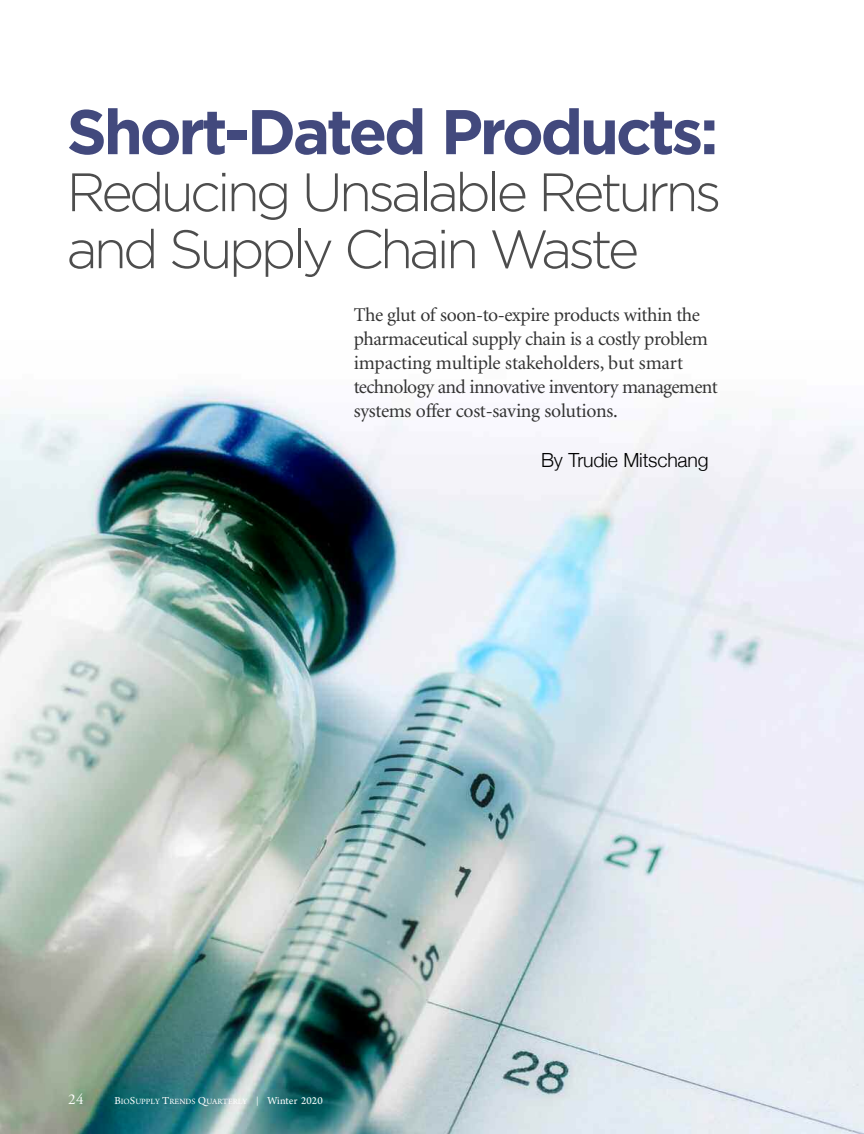
<style>
.page{position:relative;width:864px;height:1134px;background:#fff}
.page>*{position:absolute;margin:0;border:0;box-sizing:border-box;transform-origin:0 0}
.t1{font:700 63px "Gotham";letter-spacing:-.05em;color:#42497d}
.t2{font:300 54px/57px "Gotham";letter-spacing:-.07em;color:#4d4d4d}
.t3{font:19.5px/24px "Minion";letter-spacing:-.025em;color:#333}
.t4{font:300 19.5px "Helvetica Neue";letter-spacing:-.01em;color:#000}
.t5{font:15px "Adobe Garamond Pro";color:#fff}
.t6{font:8.4px "Arno Pro";color:#fff}
.s1{font-size:11.25px}
.s2{font-size:9px}
</style>
<div class="page">
<img style="left:0;top:386px;width:864px;height:748px">
<h1 class="t1" style="left:67px;top:110px;width:654px">Short-Dated Products:</h1>
<h2 class="t2" style="left:67px;top:168px;width:656px">Reducing Unsalable Returns and Supply Chain Waste</h2>
<p class="t3" style="left:354px;top:305px;width:366px">The glut of soon-to-expire products within the pharmaceutical supply chain is a costly problem impacting multiple stakeholders, but smart technology and innovative inventory management systems offer cost-saving solutions.</p>
<p class="t4" style="left:541px;top:448px;width:169px">By Trudie Mitschang</p>
<p class="t5" style="left:68px;top:1093px;width:17px">24</p>
<p class="t6" style="left:114px;top:1098px;width:210px"><span class="s1">B</span>IO<span class="s1">S</span>UPPLY <span class="s1">T</span>RENDS <span class="s1">Q</span>UARTERLY <span class="s2">|</span> <span class="s1">Winter 2020</span></p>
</div>
